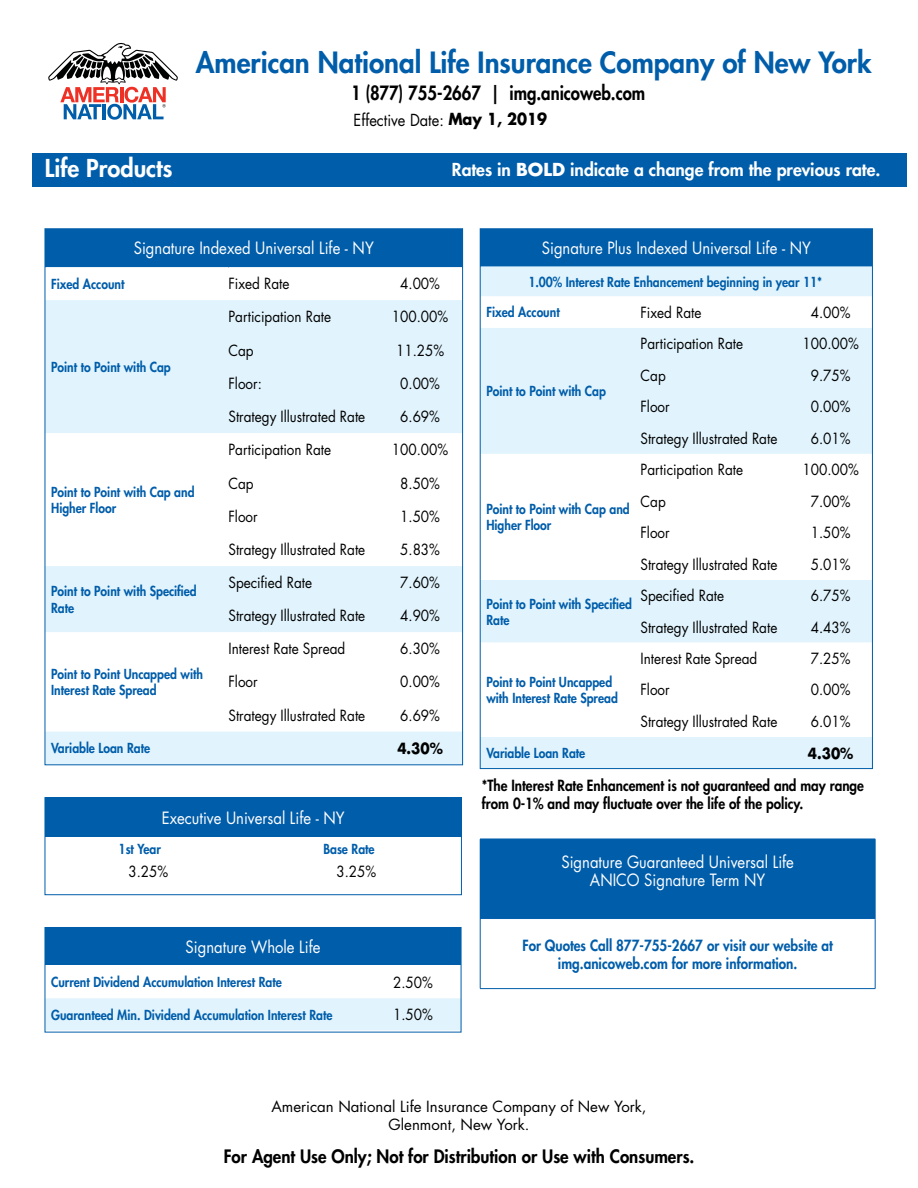
<style>
.page{position:relative;width:918px;height:1188px;background:#fff}
.page>*{position:absolute;margin:0;border:0;box-sizing:border-box;transform-origin:0 0}
.t1{font:800 28.5px "Futura";color:#005daa}
.t2{font:800 24px "Futura";color:#fff}
.t3{font:800 19.2px "Futura";color:#000;scale:.87 1}
.t4{font:800 18px "Futura";color:#000;scale:.94 1}
.t5{font:800 17.4px "Futura";color:#fff}
.t6{font:16.5px/17.7px "Futura";color:#fff;text-align:center;scale:.9 1}
.t7{font:16.2px "Futura";color:#000;scale:.9 1}
.t8{font:15px "Futura";color:#000;scale:.9 1}
.t9{font:800 15px/18px "Futura";color:#000;scale:.9 1}
.t10{font:800 15px/17.7px "Futura";color:#005daa;text-align:center;scale:.9 1}
.t11{font:15px/18px "Futura";color:#000;text-align:center}
.t12{font:700 15px "Futura";color:#000;scale:.9 1}
.t13{font:800 13.5px/16.2px "Futura";color:#005daa;scale:.9 1}
.s1{font-weight:700}
</style>
<div class="page">
<svg style="left:48px;top:43px;width:130px;height:77px"></svg>
<div style="left:480px;top:839px;width:395px;height:80px;background:#005daa"></div>
<hr style="left:875px;top:839px;width:1px;height:80px;background:#005daa">
<hr style="left:480px;top:919px;width:1px;height:69px;background:#005daa">
<hr style="left:875px;top:919px;width:1px;height:69px;background:#005daa">
<hr style="left:480px;top:988px;width:395px;height:1px;background:#005daa">
<div style="left:45px;top:229px;width:417px;height:38px;background:#005daa"></div>
<svg style="left:47px;top:300px;width:414px;height:463px"></svg>
<div style="left:480px;top:229px;width:392px;height:37px;background:#005daa"></div>
<div style="left:482px;top:266px;width:389px;height:501px;background:#e1f4fd"></div>
<svg style="left:482px;top:296px;width:159px;height:441px"></svg>
<svg style="left:641px;top:296px;width:230px;height:441px"></svg>
<div style="left:45px;top:798px;width:416px;height:39px;background:#005daa"></div>
<div style="left:45px;top:797px;width:417px;height:98px;border:1px solid #005daa"></div>
<div style="left:45px;top:928px;width:416px;height:38px;background:#005daa"></div>
<div style="left:47px;top:998px;width:412px;height:32px;background:#e1f4fd"></div>
<div style="left:45px;top:927px;width:416px;height:105px;border:1px solid #005daa"></div>
<div style="left:32px;top:153px;width:875px;height:34px;background:#005daa"></div>
<h1 class="t1" style="left:196px;top:45px;width:677px">American National Life Insurance Company of New York</h1>
<p class="t3" style="left:351px;top:81px;width:340px">1 (877) 755-2667 | img.anicoweb.com</p>
<p class="t7" style="left:354px;top:110px;width:216px">Effective Date: <span class="s1">May 1, 2019</span></p>
<h2 class="t2" style="left:45px;top:153px;width:129px">Life Products</h2>
<p class="t5" style="left:452px;top:158px;width:430px">Rates in <span class="s1">BOLD</span> indicate a change from the previous rate.</p>
<p class="t6" style="left:134px;top:240px;width:268px">Signature Indexed Universal Life - NY</p>
<p class="t13" style="left:51px;top:276px;width:83px">Fixed Account</p>
<p class="t8" style="left:229px;top:274px;width:69px">Fixed Rate</p>
<p class="t8" style="left:400px;top:274px;width:46px">4.00%</p>
<p class="t13" style="left:51px;top:359px;width:134px">Point to Point with Cap</p>
<p class="t13" style="left:51px;top:484px;width:161px">Point to Point with Cap and<br>Higher Floor</p>
<p class="t13" style="left:51px;top:583px;width:163px">Point to Point with Specified<br>Rate</p>
<p class="t13" style="left:51px;top:666px;width:170px">Point to Point Uncapped with<br>Interest Rate Spread</p>
<p class="t8" style="left:229px;top:307px;width:116px">Participation Rate</p>
<p class="t8" style="left:392px;top:307px;width:64px">100.00%</p>
<p class="t8" style="left:229px;top:341px;width:30px">Cap</p>
<p class="t8" style="left:396px;top:341px;width:55px">11.25%</p>
<p class="t8" style="left:229px;top:374px;width:39px">Floor:</p>
<p class="t8" style="left:400px;top:374px;width:46px">0.00%</p>
<p class="t8" style="left:229px;top:407px;width:154px">Strategy Illustrated Rate</p>
<p class="t8" style="left:400px;top:407px;width:46px">6.69%</p>
<p class="t8" style="left:229px;top:440px;width:116px">Participation Rate</p>
<p class="t8" style="left:392px;top:440px;width:64px">100.00%</p>
<p class="t8" style="left:229px;top:474px;width:30px">Cap</p>
<p class="t8" style="left:400px;top:474px;width:46px">8.50%</p>
<p class="t8" style="left:229px;top:507px;width:34px">Floor</p>
<p class="t8" style="left:400px;top:507px;width:46px">1.50%</p>
<p class="t8" style="left:229px;top:540px;width:154px">Strategy Illustrated Rate</p>
<p class="t8" style="left:400px;top:540px;width:46px">5.83%</p>
<p class="t8" style="left:229px;top:573px;width:94px">Specified Rate</p>
<p class="t8" style="left:400px;top:573px;width:46px">7.60%</p>
<p class="t8" style="left:229px;top:606px;width:154px">Strategy Illustrated Rate</p>
<p class="t8" style="left:400px;top:606px;width:46px">4.90%</p>
<p class="t8" style="left:229px;top:639px;width:131px">Interest Rate Spread</p>
<p class="t8" style="left:400px;top:639px;width:46px">6.30%</p>
<p class="t8" style="left:229px;top:672px;width:34px">Floor</p>
<p class="t8" style="left:400px;top:672px;width:46px">0.00%</p>
<p class="t8" style="left:229px;top:706px;width:154px">Strategy Illustrated Rate</p>
<p class="t8" style="left:400px;top:706px;width:46px">6.69%</p>
<p class="t13" style="left:51px;top:740px;width:111px">Variable Loan Rate</p>
<p class="t12" style="left:397px;top:739px;width:52px">4.30%</p>
<p class="t6" style="left:162px;top:809px;width:205px">Executive Universal Life - NY</p>
<p class="t13" style="left:119px;top:841px;width:48px">1st Year</p>
<p class="t13" style="left:323px;top:841px;width:58px">Base Rate</p>
<p class="t8" style="left:128px;top:862px;width:46px">3.25%</p>
<p class="t8" style="left:336px;top:862px;width:46px">3.25%</p>
<p class="t6" style="left:186px;top:938px;width:151px">Signature Whole Life</p>
<p class="t13" style="left:51px;top:974px;width:258px">Current Dividend Accumulation Interest Rate</p>
<p class="t8" style="left:393px;top:973px;width:46px">2.50%</p>
<p class="t13" style="left:51px;top:1007px;width:314px">Guaranteed Min. Dividend Accumulation Interest Rate</p>
<p class="t8" style="left:393px;top:1005px;width:46px">1.50%</p>
<p class="t6" style="left:542px;top:239px;width:300px">Signature Plus Indexed Universal Life - NY</p>
<p class="t13" style="left:528px;top:274px;width:328px">1.00% Interest Rate Enhancement beginning in year 11*</p>
<p class="t13" style="left:486px;top:304px;width:83px">Fixed Account</p>
<p class="t8" style="left:641px;top:303px;width:69px">Fixed Rate</p>
<p class="t8" style="left:811px;top:303px;width:46px">4.00%</p>
<p class="t13" style="left:486px;top:383px;width:134px">Point to Point with Cap</p>
<p class="t13" style="left:486px;top:501px;width:161px">Point to Point with Cap and<br>Higher Floor</p>
<p class="t8" style="left:641px;top:334px;width:116px">Participation Rate</p>
<p class="t8" style="left:802px;top:334px;width:64px">100.00%</p>
<p class="t8" style="left:641px;top:366px;width:30px">Cap</p>
<p class="t8" style="left:811px;top:366px;width:46px">9.75%</p>
<p class="t8" style="left:641px;top:397px;width:34px">Floor</p>
<p class="t8" style="left:811px;top:397px;width:46px">0.00%</p>
<p class="t8" style="left:641px;top:429px;width:154px">Strategy Illustrated Rate</p>
<p class="t8" style="left:811px;top:429px;width:46px">6.01%</p>
<p class="t8" style="left:641px;top:460px;width:116px">Participation Rate</p>
<p class="t8" style="left:802px;top:460px;width:64px">100.00%</p>
<p class="t8" style="left:641px;top:492px;width:30px">Cap</p>
<p class="t8" style="left:811px;top:492px;width:46px">7.00%</p>
<p class="t8" style="left:641px;top:523px;width:34px">Floor</p>
<p class="t8" style="left:811px;top:523px;width:46px">1.50%</p>
<p class="t8" style="left:641px;top:555px;width:154px">Strategy Illustrated Rate</p>
<p class="t8" style="left:811px;top:555px;width:46px">5.01%</p>
<p class="t13" style="left:486px;top:595px;width:163px">Point to Point with Specified<br>Rate</p>
<p class="t8" style="left:641px;top:586px;width:94px">Specified Rate</p>
<p class="t8" style="left:811px;top:586px;width:46px">6.75%</p>
<p class="t8" style="left:641px;top:618px;width:154px">Strategy Illustrated Rate</p>
<p class="t8" style="left:811px;top:618px;width:46px">4.43%</p>
<p class="t13" style="left:486px;top:674px;width:148px">Point to Point Uncapped with Interest Rate Spread</p>
<p class="t8" style="left:641px;top:649px;width:131px">Interest Rate Spread</p>
<p class="t8" style="left:811px;top:649px;width:46px">7.25%</p>
<p class="t8" style="left:641px;top:680px;width:34px">Floor</p>
<p class="t8" style="left:811px;top:680px;width:46px">0.00%</p>
<p class="t8" style="left:641px;top:712px;width:154px">Strategy Illustrated Rate</p>
<p class="t8" style="left:811px;top:712px;width:46px">6.01%</p>
<p class="t13" style="left:486px;top:745px;width:111px">Variable Loan Rate</p>
<p class="t12" style="left:808px;top:743px;width:52px">4.30%</p>
<p class="t9" style="left:482px;top:776px;width:426px">*The Interest Rate Enhancement is not guaranteed and may range from 0-1% and may fluctuate over the life of the policy.</p>
<p class="t6" style="left:561px;top:853px;width:260px">Signature Guaranteed Universal Life<br>ANICO Signature Term NY</p>
<p class="t10" style="left:522px;top:937px;width:346px">For Quotes Call 877-755-2667 or visit our website at img.anicoweb.com for more information.</p>
<p class="t11" style="left:271px;top:1097px;width:377px">American National Life Insurance Company of New York,<br>Glenmont, New York.</p>
<p class="t4" style="left:224px;top:1145px;width:502px">For Agent Use Only; Not for Distribution or Use with Consumers.</p>
</div>
